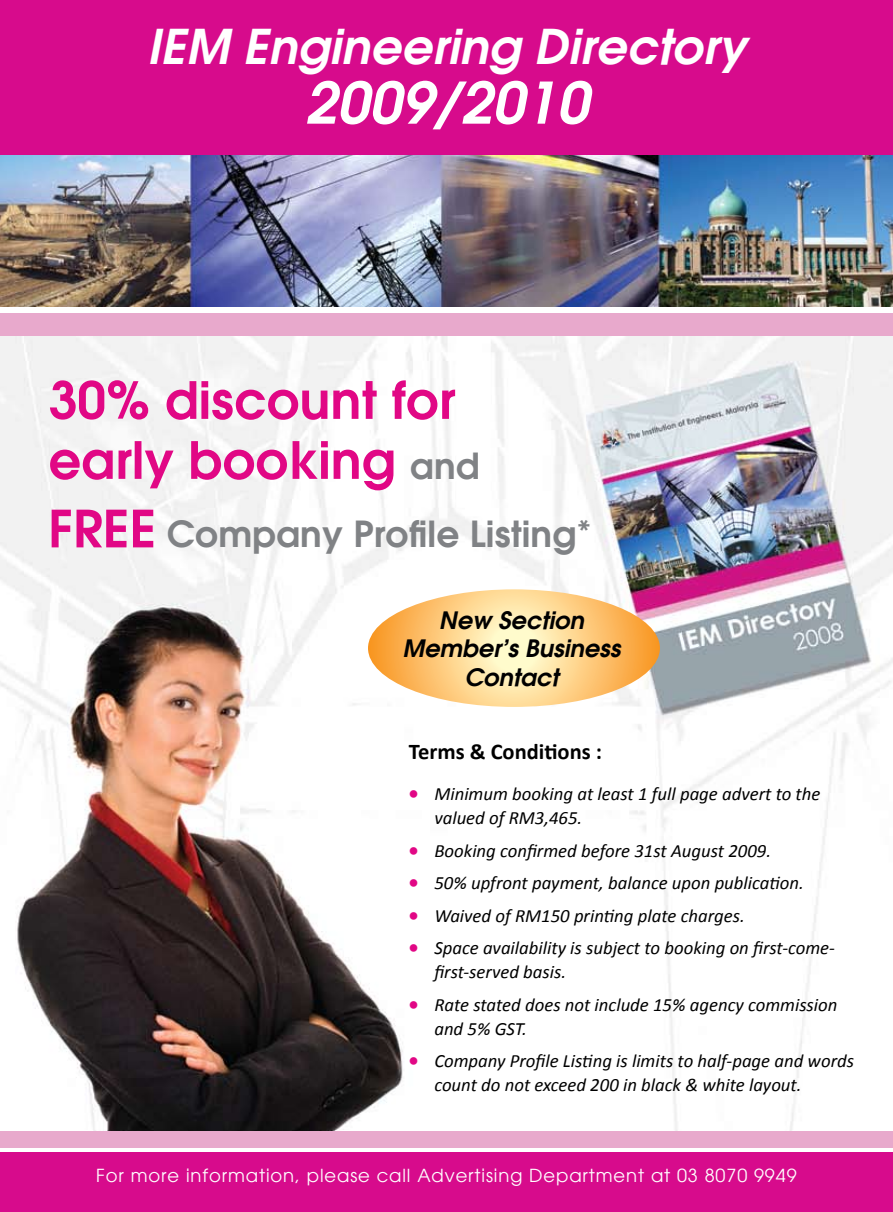
<style>
.page{position:relative;width:893px;height:1212px;background:#fff}
.page>*{position:absolute;margin:0;border:0;box-sizing:border-box;transform-origin:0 0}
.t1{font:italic 600 57px "Avant Garde";letter-spacing:.005em;color:#fff}
.t2{font:600 51px/60px "Avant Garde";letter-spacing:.005em;color:#e10785}
.t3{font:italic 600 48px "Avant Garde";letter-spacing:.005em;color:#fff}
.t4{font:600 36px "Avant Garde";letter-spacing:.005em;color:#808285}
.t5{font:italic 600 24px/28.5px "Avant Garde";color:#000;text-align:center}
.t6{font:700 22.5px "Calibri";color:#000}
.t7{font:italic 18.75px/24px "Calibri";color:#000}
.t8{font:18px "Avant Garde";letter-spacing:.05em;color:#fff}
.s1{font-size:36px;color:#808285}
.s2{font-size:51px;color:#e10785}
.s3{color:#e10785}
</style>
<div class="page">
<img style="left:0;top:155px;width:893px;height:976px">
<div style="left:0;top:0;width:893px;height:155px;background:#d70b8c"></div>
<div style="left:0;top:307px;width:893px;height:23px;background:#fff"></div>
<div style="left:0;top:313px;width:893px;height:22px;background:#e8a9cc"></div>
<svg style="left:0;top:1147px;width:893px;height:1px"></svg>
<div style="left:0;top:1131px;width:893px;height:16px;background:#e8a9cc"></div>
<div style="left:0;top:1152px;width:893px;height:60px;background:#d70b8c"></div>
<svg style="left:368px;top:589px;width:292px;height:118px"></svg>
<h3 class="t3" style="left:147px;top:14px;width:601px">IEM Engineering Directory</h3>
<h1 class="t1" style="left:305px;top:65px;width:285px">2009/2010</h1>
<h2 class="t2" style="left:49px;top:370px;width:433px">30% discount for early booking <span class="s1">and</span></h2>
<h3 class="t4" style="left:49px;top:510px;width:545px"><span class="s2">FREE</span> Company Profile Listing*</h3>
<p class="t5" style="left:402px;top:605px;width:219px">New Section<br>Member’s Business<br>Contact</p>
<p class="t6" style="left:409px;top:738px;width:195px">Terms &amp; Conditions :</p>
<p class="t7" style="left:434px;top:781px;width:388px;text-indent:-26px"><span class="s3">•</span> Minimum booking at least 1 full page advert to the valued of RM3,465.</p>
<p class="t7" style="left:409px;top:837px;width:364px"><span class="s3">•</span> Booking confirmed before 31st August 2009.</p>
<p class="t7" style="left:409px;top:870px;width:397px"><span class="s3">•</span> 50% upfront payment, balance upon publication.</p>
<p class="t7" style="left:409px;top:902px;width:337px"><span class="s3">•</span> Waived of RM150 printing plate charges.</p>
<p class="t7" style="left:434px;top:935px;width:402px;text-indent:-26px"><span class="s3">•</span> Space availability is subject to booking on first-come&shy;first-served basis.</p>
<p class="t7" style="left:434px;top:991px;width:405px;text-indent:-26px"><span class="s3">•</span> Rate stated does not include 15% agency commission and 5% GST.</p>
<p class="t7" style="left:434px;top:1048px;width:421px;text-indent:-26px"><span class="s3">•</span> Company Profile Listing is limits to half-page and words count do not exceed 200 in black &amp; white layout.</p>
<p class="t8" style="left:96px;top:1164px;width:702px">For more information, please call Advertising Department at 03 8070 9949</p>
</div>
